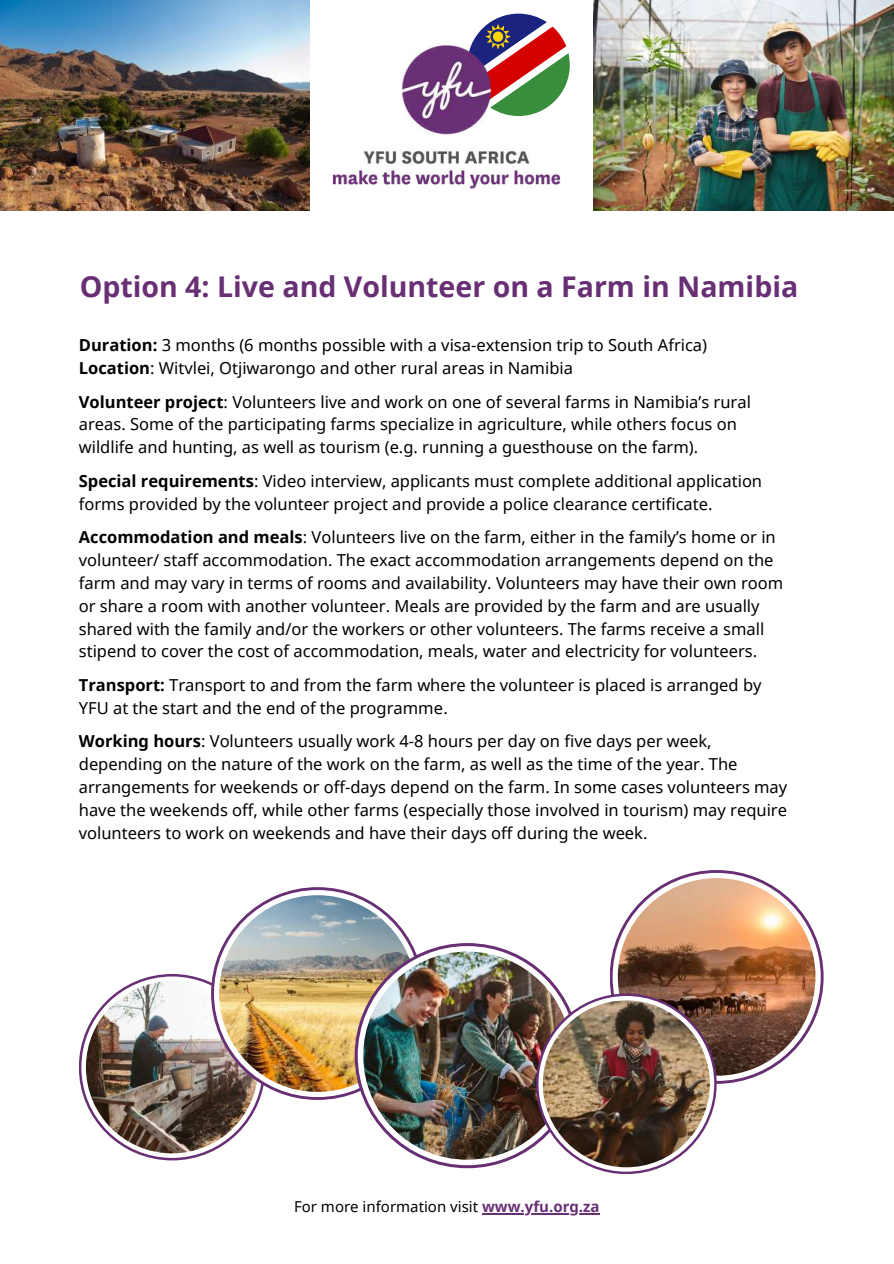
<style>
.page{position:relative;width:894px;height:1264px;background:#fff}
.page>*{position:absolute;margin:0;border:0;box-sizing:border-box;transform-origin:0 0}
.t1{font:700 28.5px "Noto Sans";color:#682f74}
.t2{font:16.5px/23px "Noto Sans";color:#000}
.t3{font:15px "Noto Sans";color:#000}
.s1{font-weight:700}
.s2{font-weight:700;color:#682f74}
</style>
<div class="page">
<svg style="left:473px;top:14px;width:91px;height:27px"></svg>
<div style="left:493px;top:32px;width:10px;height:10px;background:#ffd600;border-radius:50%"></div>
<img style="left:285px;top:41px;width:322px;height:170px">
<svg style="left:79px;top:974px;width:186px;height:186px"></svg>
<svg style="left:81px;top:976px;width:182px;height:181px"></svg>
<img style="left:86px;top:981px;width:172px;height:172px;border-radius:50%">
<svg style="left:211px;top:887px;width:213px;height:212px"></svg>
<svg style="left:214px;top:890px;width:207px;height:207px"></svg>
<img style="left:219px;top:895px;width:197px;height:196px;border-radius:50%">
<svg style="left:354px;top:943px;width:225px;height:225px;background:#7d4c82"></svg>
<svg style="left:357px;top:946px;width:219px;height:219px"></svg>
<img style="left:363px;top:951px;width:208px;height:208px;border-radius:50%">
<svg style="left:609px;top:870px;width:214px;height:213px"></svg>
<svg style="left:612px;top:872px;width:208px;height:208px"></svg>
<img style="left:617px;top:878px;width:198px;height:197px;border-radius:50%">
<svg style="left:536px;top:993px;width:180px;height:181px"></svg>
<svg style="left:538px;top:996px;width:176px;height:175px"></svg>
<img style="left:542px;top:1000px;width:167px;height:167px;border-radius:50%">
<img style="left:0;top:0;width:309px;height:210px">
<img style="left:593px;top:0;width:299px;height:210px">
<hr style="left:482px;top:1213px;width:117px;height:1px;background:#682f74">
<h1 class="t1" style="left:80px;top:266px;width:720px">Option 4: Live and Volunteer on a Farm in Namibia</h1>
<p class="t2" style="left:79px;top:333px;width:629px"><span class="s1">Duration:</span> 3 months (6 months possible with a visa-extension trip to South Africa)<br><span class="s1">Location</span>: Witvlei, Otjiwarongo and other rural areas in Namibia</p>
<p class="t2" style="left:79px;top:389px;width:673px"><span class="s1">Volunteer project</span>: Volunteers live and work on one of several farms in Namibia’s rural areas. Some of the participating farms specialize in agriculture, while others focus on wildlife and hunting, as well as tourism (e.g. running a guesthouse on the farm).</p>
<p class="t2" style="left:79px;top:469px;width:684px"><span class="s1">Special requirements</span>: Video interview, applicants must complete additional application forms provided by the volunteer project and provide a police clearance certificate.</p>
<p class="t2" style="left:79px;top:525px;width:705px"><span class="s1">Accommodation and meals</span>: Volunteers live on the farm, either in the family’s home or in volunteer/ staff accommodation. The exact accommodation arrangements depend on the farm and may vary in terms of rooms and availability. Volunteers may have their own room or share a room with another volunteer. Meals are provided by the farm and are usually shared with the family and/or the workers or other volunteers. The farms receive a small stipend to cover the cost of accommodation, meals, water and electricity for volunteers.</p>
<p class="t2" style="left:79px;top:673px;width:684px"><span class="s1">Transport:</span> Transport to and from the farm where the volunteer is placed is arranged by<br>YFU at the start and the end of the programme.</p>
<p class="t2" style="left:79px;top:729px;width:709px"><span class="s1">Working hours</span>: Volunteers usually work 4-8 hours per day on five days per week, depending on the nature of the work on the farm, as well as the time of the year. The arrangements for weekends or off-days depend on the farm. In some cases volunteers may have the weekends off, while other farms (especially those involved in tourism) may require volunteers to work on weekends and have their days off during the week.</p>
<p class="t3" style="left:294px;top:1196px;width:307px">For more information visit <span class="s2">www.yfu.org.za</span></p>
</div>
